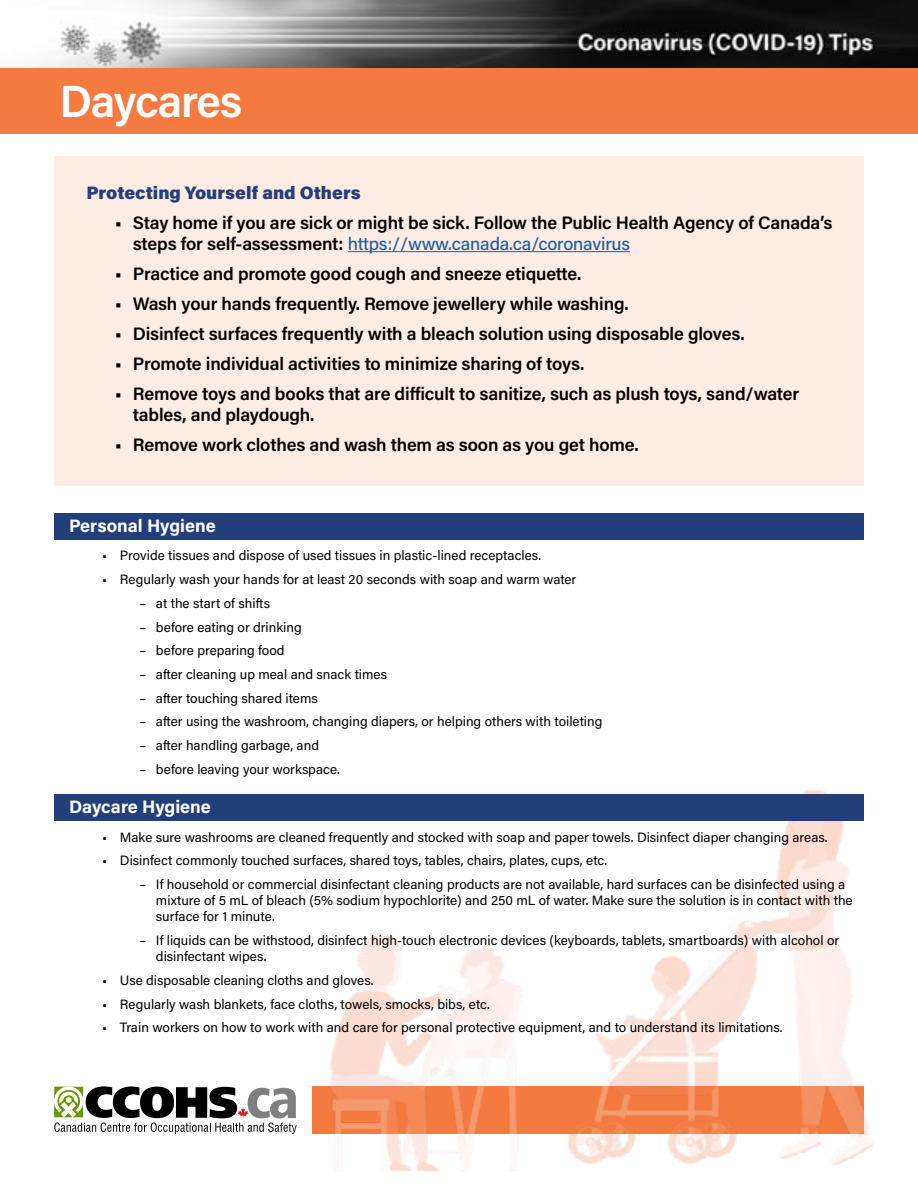
<style>
.page{position:relative;width:918px;height:1188px;background:#fff}
.page>*{position:absolute;margin:0;border:0;box-sizing:border-box;transform-origin:0 0}
.sector{font:600 45px "Acumin Pro";letter-spacing:-.03em;color:#fff}
.into_bullets{font:600 18px/21px "Acumin Pro";letter-spacing:-.01em;color:#000}
.subheads{font:700 18px "Acumin Pro";color:#fff}
.intro_heading{font:900 18px "Acumin Pro";color:#233f7c}
.sub_body_bullets{font:13.5px/16.2px "Acumin Pro";color:#000}
.body_bullets{font:13.5px "Acumin Pro";color:#000}
.s1{font-weight:500;color:#215e9e}
</style>
<div class="page">
<svg style="left:54px;top:1086px;width:232px;height:48px"></svg>
<img style="left:0;top:0;width:918px;height:69px">
<div style="left:0;top:69px;width:918px;height:65px;background:#f47a40"></div>
<div style="left:54px;top:156px;width:810px;height:330px;background:#fdece4"></div>
<hr style="left:348px;top:251px;width:282px;height:1px;background:#215e9e">
<img style="left:286px;top:790px;width:587px;height:381px">
<div style="left:54px;top:513px;width:810px;height:27px;background:#223f7c"></div>
<div style="left:54px;top:794px;width:810px;height:27px;background:#223f7c"></div>
<p class="sector" style="left:60px;top:69px;width:184px">Daycares</p>
<p class="intro_heading" style="left:86px;top:180px;width:276px">Protecting Yourself and Others</p>
<p class="into_bullets" style="left:133px;top:211px;width:701px;text-indent:-18px">• Stay home if you are sick or might be sick. Follow the Public Health Agency of Canada’s steps for self-assessment: <span class="s1">https://www.canada.ca/coronavirus</span></p>
<p class="into_bullets" style="left:115px;top:262px;width:468px">• Practice and promote good cough and sneeze etiquette.</p>
<p class="into_bullets" style="left:115px;top:292px;width:515px">• Wash your hands frequently. Remove jewellery while washing.</p>
<p class="into_bullets" style="left:115px;top:322px;width:631px">• Disinfect surfaces frequently with a bleach solution using disposable gloves.</p>
<p class="into_bullets" style="left:115px;top:352px;width:471px">• Promote individual activities to minimize sharing of toys.</p>
<p class="into_bullets" style="left:133px;top:382px;width:668px;text-indent:-18px">• Remove toys and books that are difficult to sanitize, such as plush toys, sand/water tables, and playdough.</p>
<p class="into_bullets" style="left:115px;top:433px;width:525px">• Remove work clothes and wash them as soon as you get home.</p>
<p class="subheads" style="left:69px;top:513px;width:148px">Personal Hygiene</p>
<p class="body_bullets" style="left:102px;top:546px;width:441px">• Provide tissues and dispose of used tissues in plastic-lined receptacles.</p>
<p class="body_bullets" style="left:102px;top:570px;width:476px">• Regularly wash your hands for at least 20 seconds with soap and warm water</p>
<p class="sub_body_bullets" style="left:140px;top:594px;width:132px">– at the start of shifts</p>
<p class="sub_body_bullets" style="left:140px;top:618px;width:164px">– before eating or drinking</p>
<p class="sub_body_bullets" style="left:140px;top:642px;width:147px">– before preparing food</p>
<p class="sub_body_bullets" style="left:140px;top:666px;width:249px">– after cleaning up meal and snack times</p>
<p class="sub_body_bullets" style="left:140px;top:689px;width:180px">– after touching shared items</p>
<p class="sub_body_bullets" style="left:140px;top:713px;width:464px">– after using the washroom, changing diapers, or helping others with toileting</p>
<p class="sub_body_bullets" style="left:140px;top:737px;width:181px">– after handling garbage, and</p>
<p class="sub_body_bullets" style="left:140px;top:760px;width:202px">– before leaving your workspace.</p>
<p class="subheads" style="left:69px;top:794px;width:143px">Daycare Hygiene</p>
<p class="body_bullets" style="left:102px;top:827px;width:727px">• Make sure washrooms are cleaned frequently and stocked with soap and paper towels. Disinfect diaper changing areas.</p>
<p class="body_bullets" style="left:102px;top:851px;width:507px">• Disinfect commonly touched surfaces, shared toys, tables, chairs, plates, cups, etc.</p>
<p class="sub_body_bullets" style="left:156px;top:876px;width:698px;text-indent:-16px">– If household or commercial disinfectant cleaning products are not available, hard surfaces can be disinfected using a mixture of 5 mL of bleach (5% sodium hypochlorite) and 250 mL of water. Make sure the solution is in contact with the surface for 1 minute.</p>
<p class="sub_body_bullets" style="left:156px;top:932px;width:685px;text-indent:-16px">– If liquids can be withstood, disinfect high-touch electronic devices (keyboards, tablets, smartboards) with alcohol or disinfectant wipes.</p>
<p class="body_bullets" style="left:102px;top:971px;width:273px">• Use disposable cleaning cloths and gloves.</p>
<p class="body_bullets" style="left:102px;top:995px;width:389px">• Regularly wash blankets, face cloths, towels, smocks, bibs, etc.</p>
<p class="body_bullets" style="left:102px;top:1018px;width:682px">• Train workers on how to work with and care for personal protective equipment, and to understand its limitations.</p>
</div>
